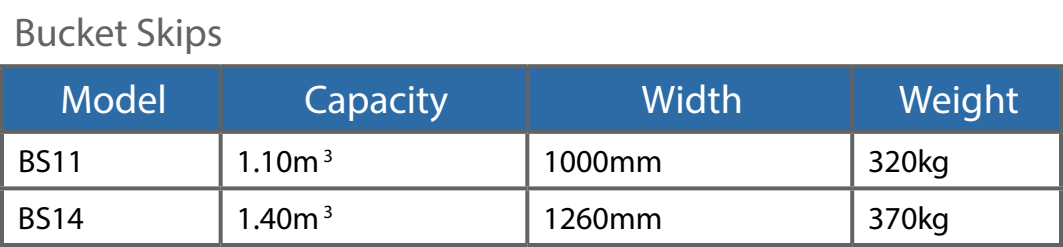
<style>
.page{position:relative;width:1063px;height:247px;background:#fff}
.page>*{position:absolute;margin:0;border:0;box-sizing:border-box;transform-origin:0 0}
.t1{font:40px "Myriad Pro";color:#fff}
.t2{font:40px "Myriad Pro";color:#646363}
.t3{font:32px "Myriad Pro";color:#000}
</style>
<div class="page">
<div style="left:4px;top:68px;width:1054px;height:62px;background:#2c6ba5"></div>
<svg style="left:0;top:64px;width:221px;height:4px"></svg>
<hr style="left:0;top:68px;width:4px;height:62px;background:#646363">
<svg style="left:221px;top:64px;width:306px;height:4px"></svg>
<svg style="left:219px;top:68px;width:4px;height:62px"></svg>
<svg style="left:527px;top:64px;width:325px;height:4px"></svg>
<svg style="left:525px;top:68px;width:4px;height:62px"></svg>
<svg style="left:852px;top:64px;width:210px;height:4px"></svg>
<svg style="left:850px;top:68px;width:4px;height:62px"></svg>
<svg style="left:1058px;top:68px;width:4px;height:62px"></svg>
<svg style="left:0;top:130px;width:221px;height:4px"></svg>
<hr style="left:0;top:134px;width:4px;height:52px;background:#646363">
<svg style="left:221px;top:130px;width:306px;height:4px"></svg>
<svg style="left:219px;top:134px;width:4px;height:52px"></svg>
<svg style="left:527px;top:130px;width:325px;height:4px"></svg>
<svg style="left:525px;top:134px;width:4px;height:52px"></svg>
<svg style="left:852px;top:130px;width:210px;height:4px"></svg>
<svg style="left:850px;top:134px;width:4px;height:52px"></svg>
<svg style="left:1059px;top:134px;width:3px;height:52px"></svg>
<svg style="left:0;top:186px;width:221px;height:4px"></svg>
<hr style="left:0;top:190px;width:4px;height:52px;background:#646363">
<svg style="left:221px;top:186px;width:306px;height:4px"></svg>
<svg style="left:219px;top:190px;width:4px;height:52px"></svg>
<svg style="left:527px;top:186px;width:325px;height:4px"></svg>
<svg style="left:525px;top:190px;width:4px;height:52px"></svg>
<svg style="left:852px;top:186px;width:210px;height:4px"></svg>
<svg style="left:850px;top:190px;width:4px;height:52px"></svg>
<svg style="left:1058px;top:190px;width:4px;height:52px"></svg>
<svg style="left:0;top:242px;width:221px;height:4px"></svg>
<svg style="left:221px;top:242px;width:306px;height:4px"></svg>
<svg style="left:527px;top:242px;width:325px;height:4px"></svg>
<svg style="left:852px;top:242px;width:210px;height:4px"></svg>
<p class="t2" style="left:14px;top:7px;width:210px">Bucket Skips</p>
<p class="t1" style="left:61px;top:75px;width:108px">Model</p>
<p class="t1" style="left:304px;top:75px;width:145px">Capacity</p>
<p class="t1" style="left:641px;top:75px;width:103px">Width</p>
<p class="t1" style="left:898px;top:75px;width:122px">Weight</p>
<p class="t3" style="left:18px;top:141px;width:67px">BS11</p>
<p class="t3" style="left:237px;top:141px;width:98px">1.10m <sup>3</sup></p>
<p class="t3" style="left:543px;top:141px;width:121px">1000mm</p>
<p class="t3" style="left:868px;top:141px;width:83px">320kg</p>
<p class="t3" style="left:18px;top:198px;width:67px">BS14</p>
<p class="t3" style="left:237px;top:198px;width:98px">1.40m <sup>3</sup></p>
<p class="t3" style="left:543px;top:198px;width:121px">1260mm</p>
<p class="t3" style="left:868px;top:198px;width:83px">370kg</p>
</div>
